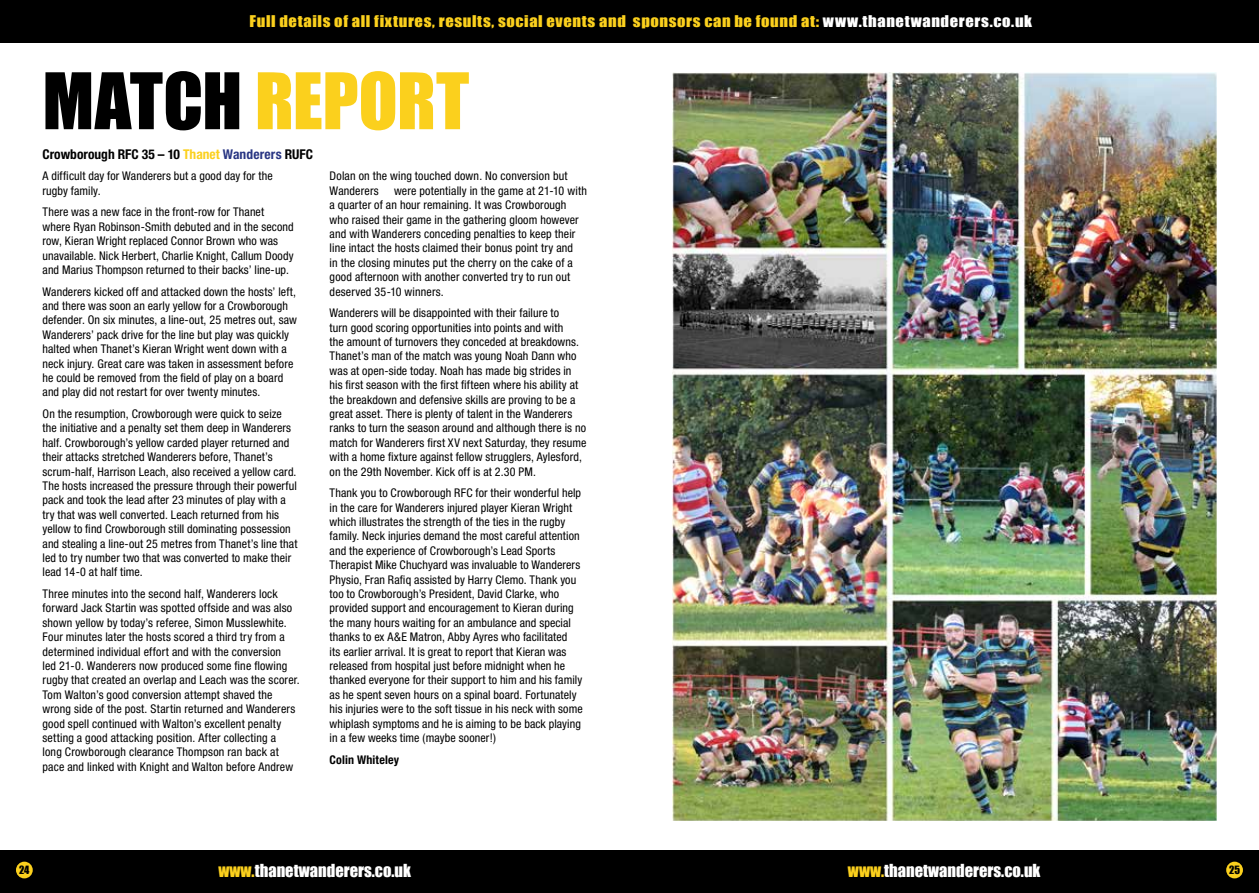
<style>
.page{position:relative;width:1259px;height:893px;background:#fff}
.page>*{position:absolute;margin:0;border:0;box-sizing:border-box;transform-origin:0 0}
.t1{font:72px "Impact";letter-spacing:-.005em;color:#fbd01d}
.t2{font:16.5px "Impact";color:#fff}
.t3{font:14.85px "Impact";letter-spacing:.035em;color:#fbd01d;scale:1.11 1}
.t4{font:700 condensed 13.5px "Helvetica Neue";letter-spacing:.005em;color:#000}
.t5{font:condensed 12px/14.4px "Helvetica Neue";letter-spacing:.01em;color:#000}
.t6{font:700 condensed 12px "Helvetica Neue";letter-spacing:.015em;color:#000}
.t7{font:10.5px "Impact";color:#000}
.s1{color:#fff}
.s2{color:#000}
.s3{color:#fbd01d}
.s4{color:#283583}
</style>
<div class="page">
<img style="left:672px;top:72px;width:544px;height:749px">
<div style="left:0;top:0;width:1259px;height:43px;background:#000"></div>
<div style="left:0;top:850px;width:1259px;height:43px;background:#000"></div>
<div style="left:16px;top:862px;width:17px;height:16px;background:#fbd01d;border-radius:50%"></div>
<div style="left:1226px;top:862px;width:17px;height:16px;background:#fbd01d;border-radius:50%"></div>
<p class="t3" style="left:250px;top:9px;width:706px">Full details of all fixtures, results, social events and sponsors can be found at: <span class="s1">www.thanetwanderers.co.uk</span></p>
<h1 class="t1" style="left:43px;top:45px;width:428px"><span class="s2">MATCH</span> REPORT</h1>
<p class="t4" style="left:43px;top:146px;width:272px">Crowborough RFC 35 – 10 <span class="s3">Thanet</span> <span class="s4">Wanderers</span> RUFC</p>
<p class="t5" style="left:43px;top:169px;width:232px">A difficult day for Wanderers but a good day for the rugby family.</p>
<p class="t5" style="left:43px;top:205px;width:253px">There was a new face in the front-row for Thanet where Ryan Robinson-Smith debuted and in the second row, Kieran Wright replaced Connor Brown who was unavailable. Nick Herbert, Charlie Knight, Callum Doody and Marius Thompson returned to their backs’ line-up.</p>
<p class="t5" style="left:43px;top:284px;width:256px">Wanderers kicked off and attacked down the hosts’ left, and there was soon an early yellow for a Crowborough defender. On six minutes, a line-out, 25 metres out, saw Wanderers’ pack drive for the line but play was quickly halted when Thanet’s Kieran Wright went down with a neck injury. Great care was taken in assessment before he could be removed from the field of play on a board and play did not restart for over twenty minutes.</p>
<p class="t5" style="left:43px;top:406px;width:256px">On the resumption, Crowborough were quick to seize the initiative and a penalty set them deep in Wanderers half. Crowborough’s yellow carded player returned and their attacks stretched Wanderers before, Thanet’s scrum-half, Harrison Leach, also received a yellow card.<br>The hosts increased the pressure through their powerful pack and took the lead after 23 minutes of play with a try that was well converted. Leach returned from his yellow to find Crowborough still dominating possession and stealing a line-out 25 metres from Thanet’s line that led to try number two that was converted to make their lead 14-0 at half time.</p>
<p class="t5" style="left:43px;top:586px;width:259px">Three minutes into the second half, Wanderers lock forward Jack Startin was spotted offside and was also shown yellow by today’s referee, Simon Musslewhite.<br>Four minutes later the hosts scored a third try from a determined individual effort and with the conversion<br>led 21-0. Wanderers now produced some fine flowing rugby that created an overlap and Leach was the scorer.<br>Tom Walton’s good conversion attempt shaved the wrong side of the post. Startin returned and Wanderers good spell continued with Walton’s excellent penalty setting a good attacking position. After collecting a<br>long Crowborough clearance Thompson ran back at pace and linked with Knight and Walton before Andrew</p>
<p class="t5" style="left:330px;top:169px;width:239px">Dolan on the wing touched down. No conversion but<br>Wanderers</p>
<p class="t5" style="left:330px;top:183px;width:259px;text-indent:64px">were potentially in the game at 21-10 with a quarter of an hour remaining. It was Crowborough who raised their game in the gathering gloom however and with Wanderers conceding penalties to keep their line intact the hosts claimed their bonus point try and<br>in the closing minutes put the cherry on the cake of a good afternoon with another converted try to run out deserved 35-10 winners.</p>
<p class="t5" style="left:330px;top:306px;width:258px">Wanderers will be disappointed with their failure to<br>turn good scoring opportunities into points and with<br>the amount of turnovers they conceded at breakdowns.<br>Thanet’s man of the match was young Noah Dann who was at open-side today. Noah has made big strides in his first season with the first fifteen where his ability at the breakdown and defensive skills are proving to be a great asset. There is plenty of talent in the Wanderers ranks to turn the season around and although there is no match for Wanderers first XV next Saturday, they resume with a home fixture against fellow strugglers, Aylesford, on the 29th November. Kick off is at 2.30 PM.</p>
<p class="t5" style="left:330px;top:486px;width:255px">Thank you to Crowborough RFC for their wonderful help in the care for Wanderers injured player Kieran Wright which illustrates the strength of the ties in the rugby family. Neck injuries demand the most careful attention and the experience of Crowborough’s Lead Sports Therapist Mike Chuchyard was invaluable to Wanderers Physio, Fran Rafiq assisted by Harry Clemo. Thank you too to Crowborough’s President, David Clarke, who provided support and encouragement to Kieran during the many hours waiting for an ambulance and special thanks to ex A&amp;E Matron, Abby Ayres who facilitated<br>its earlier arrival. It is great to report that Kieran was released from hospital just before midnight when he thanked everyone for their support to him and his family as he spent seven hours on a spinal board. Fortunately his injuries were to the soft tissue in his neck with some whiplash symptoms and he is aiming to be back playing in a few weeks time (maybe sooner!)</p>
<p class="t6" style="left:330px;top:752px;width:71px">Colin Whiteley</p>
<p class="t7" style="left:19px;top:862px;width:12px">24</p>
<h2 class="t2" style="left:218px;top:858px;width:194px"><span class="s3">www.</span>thanetwanderers.co.uk</h2>
<h2 class="t2" style="left:848px;top:858px;width:194px"><span class="s3">www.</span>thanetwanderers.co.uk</h2>
<p class="t7" style="left:1229px;top:862px;width:12px">25</p>
</div>
